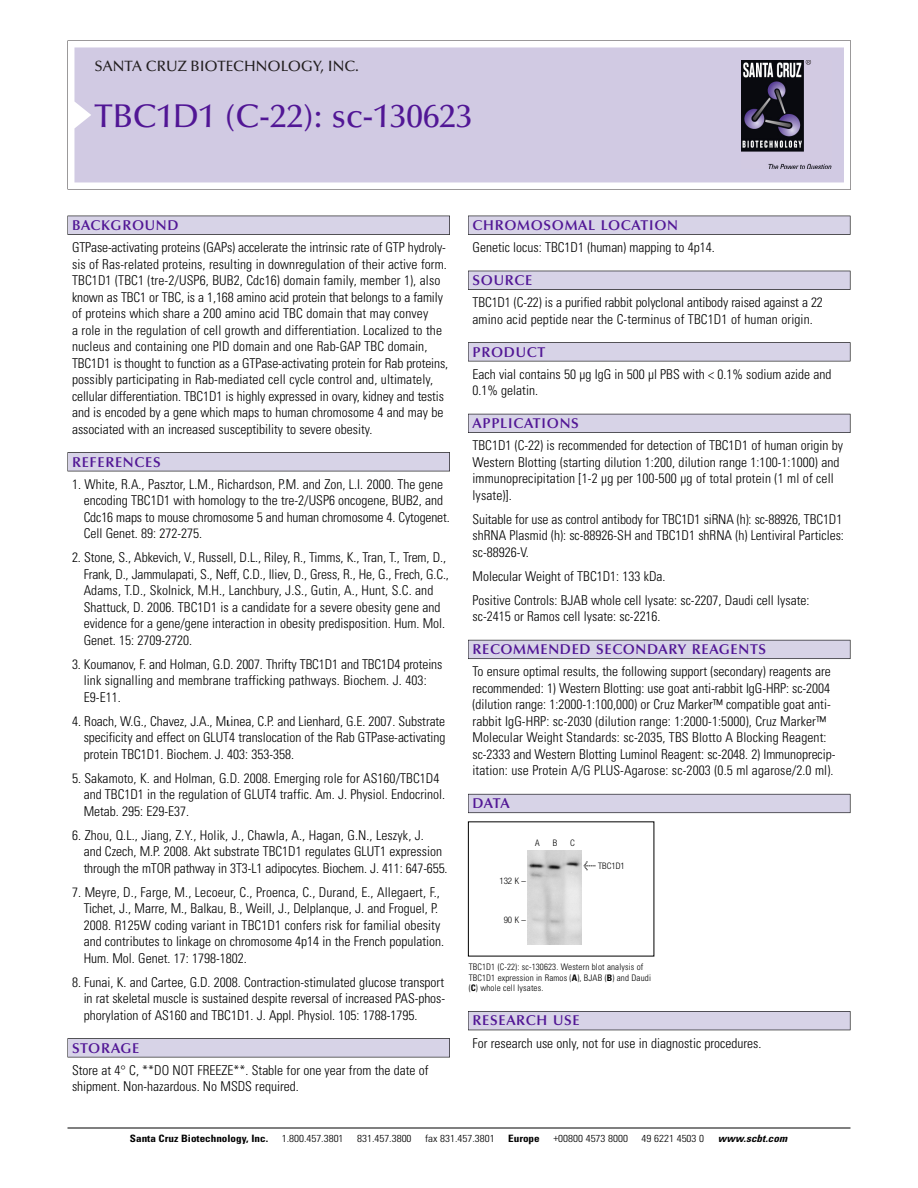
<style>
.page{position:relative;width:918px;height:1188px;background:#fff}
.page>*{position:absolute;margin:0;border:0;box-sizing:border-box;transform-origin:0 0}
.t1{font:500 33px "Optima";color:#511695}
.t2{font:500 15px "Optima";color:#231f20}
.t3{font:600 14.25px "Optima";letter-spacing:.05em;color:#511695}
.t4{font:300 condensed 13.5px/16.5px "Univers";color:#000}
.t5{font:300 condensed 10.2px "Univers";color:#000;scale:1.1 1}
.t6{font:700 condensed 10.2px "Univers";color:#000;scale:1.1 1}
.t7{font:italic 700 condensed 10.2px "Univers";letter-spacing:.005em;color:#000;scale:1.1 1}
.t8{font:300 condensed 9px/10.5px "Univers";letter-spacing:.015em;color:#000}
.t9{font:300 condensed 9px "Helvetica Neue";color:#000}
.s1{font-family:"Meta Plus";font-weight:400;font-stretch:normal;font-size:10.5px}
.s2{font-weight:700}
</style>
<div class="page">
<svg style="left:68px;top:40px;width:783px;height:149px"></svg>
<div style="left:74px;top:47px;width:770px;height:135px;background:#d1cae3"></div>
<img style="left:741px;top:60px;width:90px;height:108px">
<div style="left:68px;top:216px;width:382px;height:19px;background:#525155"></div>
<div style="left:68px;top:216px;width:381px;height:18px;background:#d7d3e7"></div>
<div style="left:68px;top:452px;width:382px;height:19px;background:#525155"></div>
<div style="left:68px;top:453px;width:381px;height:18px;background:#d7d3e7"></div>
<div style="left:68px;top:1038px;width:382px;height:19px;background:#545357"></div>
<div style="left:68px;top:1039px;width:381px;height:18px;background:#d7d3e7"></div>
<div style="left:468px;top:216px;width:382px;height:19px;background:#525155"></div>
<div style="left:468px;top:216px;width:382px;height:18px;background:#d7d3e7"></div>
<div style="left:468px;top:271px;width:382px;height:19px;background:#515055"></div>
<div style="left:468px;top:271px;width:382px;height:18px;background:#d7d3e7"></div>
<div style="left:468px;top:342px;width:382px;height:19px;background:#545357"></div>
<div style="left:468px;top:343px;width:382px;height:18px;background:#d7d3e7"></div>
<div style="left:468px;top:414px;width:382px;height:19px;background:#54535a"></div>
<div style="left:468px;top:414px;width:382px;height:18px;background:#d7d3e7"></div>
<div style="left:468px;top:640px;width:382px;height:19px;background:#5b5a62"></div>
<div style="left:468px;top:640px;width:382px;height:18px;background:#d7d3e7"></div>
<div style="left:468px;top:794px;width:382px;height:19px;background:#66646e"></div>
<div style="left:468px;top:794px;width:382px;height:18px;background:#d7d3e7"></div>
<div style="left:468px;top:1011px;width:382px;height:19px;background:#525158"></div>
<div style="left:468px;top:1012px;width:382px;height:18px;background:#d7d3e7"></div>
<hr style="left:68px;top:1128px;width:782px;height:1px;background:#000">
<img style="left:528px;top:851px;width:53px;height:93px">
<p class="t2" style="left:94px;top:61px;width:266px">SANTA CRUZ BIOTECHNOLOGY, INC.</p>
<h1 class="t1" style="left:94px;top:103px;width:380px">TBC1D1 (C-22): sc-130623</h1>
<p class="t3" style="left:72px;top:219px;width:108px">BACKGROUND</p>
<p class="t4" style="left:72px;top:240px;width:378px">GTPase-activating proteins (GAPs) accelerate the intrinsic rate of GTP hydroly&shy;sis of Ras-related proteins, resulting in downregulation of their active form.<br>TBC1D1 (TBC1 (tre-2/USP6, BUB2, Cdc16) domain family, member 1), also known as TBC1 or TBC, is a 1,168 amino acid protein that belongs to a family of proteins which share a 200 amino acid TBC domain that may convey<br>a role in the regulation of cell growth and differentiation. Localized to the nucleus and containing one PID domain and one Rab-GAP TBC domain, TBC1D1 is thought to function as a GTPase-activating protein for Rab proteins, possibly participating in Rab-mediated cell cycle control and, ultimately, cellular differentiation. TBC1D1 is highly expressed in ovary, kidney and testis and is encoded by a gene which maps to human chromosome 4 and may be associated with an increased susceptibility to severe obesity.</p>
<p class="t3" style="left:72px;top:456px;width:90px">REFERENCES</p>
<p class="t4" style="left:84px;top:477px;width:368px;text-indent:-12px">1. White, R.A., Pasztor, L.M., Richardson, P.M. and Zon, L.I. 2000. The gene encoding TBC1D1 with homology to the tre-2/USP6 oncogene, BUB2, and Cdc16 maps to mouse chromosome 5 and human chromosome 4. Cytogenet.<br>Cell Genet. 89: 272-275.</p>
<p class="t4" style="left:84px;top:550px;width:367px;text-indent:-12px">2. Stone, S., Abkevich, V., Russell, D.L., Riley, R., Timms, K., Tran, T., Trem, D., Frank, D., Jammulapati, S., Neff, C.D., Iliev, D., Gress, R., He, G., Frech, G.C., Adams, T.D., Skolnick, M.H., Lanchbury, J.S., Gutin, A., Hunt, S.C. and Shattuck, D. 2006. TBC1D1 is a candidate for a severe obesity gene and evidence for a gene/gene interaction in obesity predisposition. Hum. Mol.<br>Genet. 15: 2709-2720.</p>
<p class="t4" style="left:84px;top:657px;width:360px;text-indent:-12px">3. Koumanov, F. and Holman, G.D. 2007. Thrifty TBC1D1 and TBC1D4 proteins link signalling and membrane trafficking pathways. Biochem. J. 403:<br>E9-E11.</p>
<p class="t4" style="left:84px;top:714px;width:363px;text-align:justify;text-indent:-12px">4. Roach, W.G., Chavez, J.A., M inea, C.P. and Lienhard, G.E. 2007. Substrate specificity and effect on GLUT4 translocation of the Rab GTPase-activating protein TBC1D1. Biochem. J. 403: 353-358.</p>
<p class="t4" style="left:84px;top:771px;width:363px;text-indent:-12px">5. Sakamoto, K. and Holman, G.D. 2008. Emerging role for AS160/TBC1D4 and TBC1D1 in the regulation of GLUT4 traffic. Am. J. Physiol. Endocrinol.<br>Metab. 295: E29-E37.</p>
<p class="t4" style="left:84px;top:828px;width:365px;text-indent:-12px">6. Zhou, Q.L., Jiang, Z.Y., Holik, J., Chawla, A., Hagan, G.N., Leszyk, J.<br>and Czech, M.P. 2008. Akt substrate TBC1D1 regulates GLUT1 expression through the mTOR pathway in 3T3-L1 adipocytes. Biochem. J. 411: 647-655.</p>
<p class="t4" style="left:84px;top:885px;width:362px;text-indent:-12px">7. Meyre, D., Farge, M., Lecoeur, C., Proenca, C., Durand, E., Allegaert, F., Tichet, J., Marre, M., Balkau, B., Weill, J., Delplanque, J. and Froguel, P.<br>2008. R125W coding variant in TBC1D1 confers risk for familial obesity and contributes to linkage on chromosome 4p14 in the French population.<br>Hum. Mol. Genet. 17: 1798-1802.</p>
<p class="t4" style="left:84px;top:975px;width:363px;text-align:justify;text-indent:-12px">8. Funai, K. and Cartee, G.D. 2008. Contraction-stimulated glucose transport in rat skeletal muscle is sustained despite reversal of increased PAS-phos&shy;phorylation of AS160 and TBC1D1. J. Appl. Physiol. 105: 1788-1795.</p>
<p class="t3" style="left:72px;top:1042px;width:69px">STORAGE</p>
<p class="t4" style="left:72px;top:1063px;width:358px">Store at 4° C, **DO NOT FREEZE**. Stable for one year from the date of shipment. Non-hazardous. No MSDS required.</p>
<p class="t3" style="left:473px;top:219px;width:207px">CHROMOSOMAL LOCATION</p>
<p class="t4" style="left:473px;top:240px;width:244px">Genetic locus: TBC1D1 (human) mapping to 4p14.</p>
<p class="t3" style="left:473px;top:275px;width:61px">SOURCE</p>
<p class="t4" style="left:473px;top:295px;width:352px">TBC1D1 (C-22) is a purified rabbit polyclonal antibody raised against a 22 amino acid peptide near the C-terminus of TBC1D1 of human origin.</p>
<p class="t3" style="left:473px;top:346px;width:74px">PRODUCT</p>
<p class="t4" style="left:473px;top:367px;width:360px">Each vial contains 50 µg IgG in 500 µl PBS with &lt; 0.1% sodium azide and<br>0.1% gelatin.</p>
<p class="t3" style="left:473px;top:418px;width:108px">APPLICATIONS</p>
<p class="t4" style="left:473px;top:438px;width:372px">TBC1D1 (C-22) is recommended for detection of TBC1D1 of human origin by Western Blotting (starting dilution 1:200, dilution range 1:100-1:1000) and immunoprecipitation [1-2 µg per 100-500 µg of total protein (1 ml of cell lysate)].</p>
<p class="t4" style="left:473px;top:512px;width:373px;text-align:justify">Suitable for use as control antibody for TBC1D1 siRNA (h): sc-88926, TBC1D1 shRNA Plasmid (h): sc-88926-SH and TBC1D1 shRNA (h) Lentiviral Particles: sc-88926-V.</p>
<p class="t4" style="left:473px;top:565px;width:338px;line-height:24px">Molecular Weight of TBC1D1: 133 kDa.<br>Positive Controls: BJAB whole cell lysate: sc-2207, Daudi cell lysate:</p>
<p class="t4" style="left:473px;top:609px;width:190px">sc-2415 or Ramos cell lysate: sc-2216.</p>
<p class="t3" style="left:473px;top:644px;width:295px">RECOMMENDED SECONDARY REAGENTS</p>
<p class="t4" style="left:473px;top:664px;width:364px">To ensure optimal results, the following support (secondary) reagents are recommended: 1) Western Blotting: use goat anti-rabbit IgG-HRP: sc-2004 (dilution range: 1:2000-1:100,000) or Cruz Marker™ compatible goat anti&shy;rabbit IgG-HRP: sc-2030 (dilution range: 1:2000-1:5000), Cruz Marker™ Molecular Weight Standards: sc-2035, TBS Blotto A Blocking Reagent: sc-2333 and Western Blotting Luminol Reagent: sc-2048. 2) Immunoprecip&shy;itation: use Protein A/G PLUS-Agarose: sc-2003 (0.5 ml agarose/2.0 ml).</p>
<p class="t3" style="left:473px;top:798px;width:39px">DATA</p>
<p class="t9" style="left:499px;top:878px;width:28px">132 K –</p>
<p class="t9" style="left:504px;top:916px;width:24px">90K–</p>
<p class="t9" style="left:535px;top:839px;width:6px">A</p>
<p class="t9" style="left:553px;top:839px;width:6px">B</p>
<p class="t9" style="left:570px;top:839px;width:6px">C</p>
<p class="t9" style="left:583px;top:862px;width:43px"><span class="s1">&lt;</span> TBC1D1</p>
<p class="t8" style="left:469px;top:963px;width:184px">TBC1D1 (C-22): sc-130623. Western blot analysis of<br>TBC1D1 expression in Ramos (<span class="s2">A</span>), BJAB (<span class="s2">B</span>) and Daudi (<span class="s2">C</span>) whole cell lysates.</p>
<p class="t3" style="left:473px;top:1015px;width:109px">RESEARCH USE</p>
<p class="t4" style="left:473px;top:1036px;width:290px">For research use only, not for use in diagnostic procedures.</p>
<p class="t6" style="left:130px;top:1135px;width:127px">Santa Cruz Biotechnology, Inc.</p>
<p class="t5" style="left:282px;top:1135px;width:58px">1.800.457.3801</p>
<p class="t5" style="left:357px;top:1135px;width:51px">831.457.3800</p>
<p class="t5" style="left:425px;top:1135px;width:65px">fax 831.457.3801</p>
<p class="t6" style="left:508px;top:1135px;width:30px">Europe</p>
<p class="t5" style="left:553px;top:1135px;width:69px">+00800 4573 8000</p>
<p class="t5" style="left:642px;top:1135px;width:58px">49 6221 4503 0</p>
<p class="t7" style="left:718px;top:1135px;width:64px">www.scbt.com</p>
</div>
